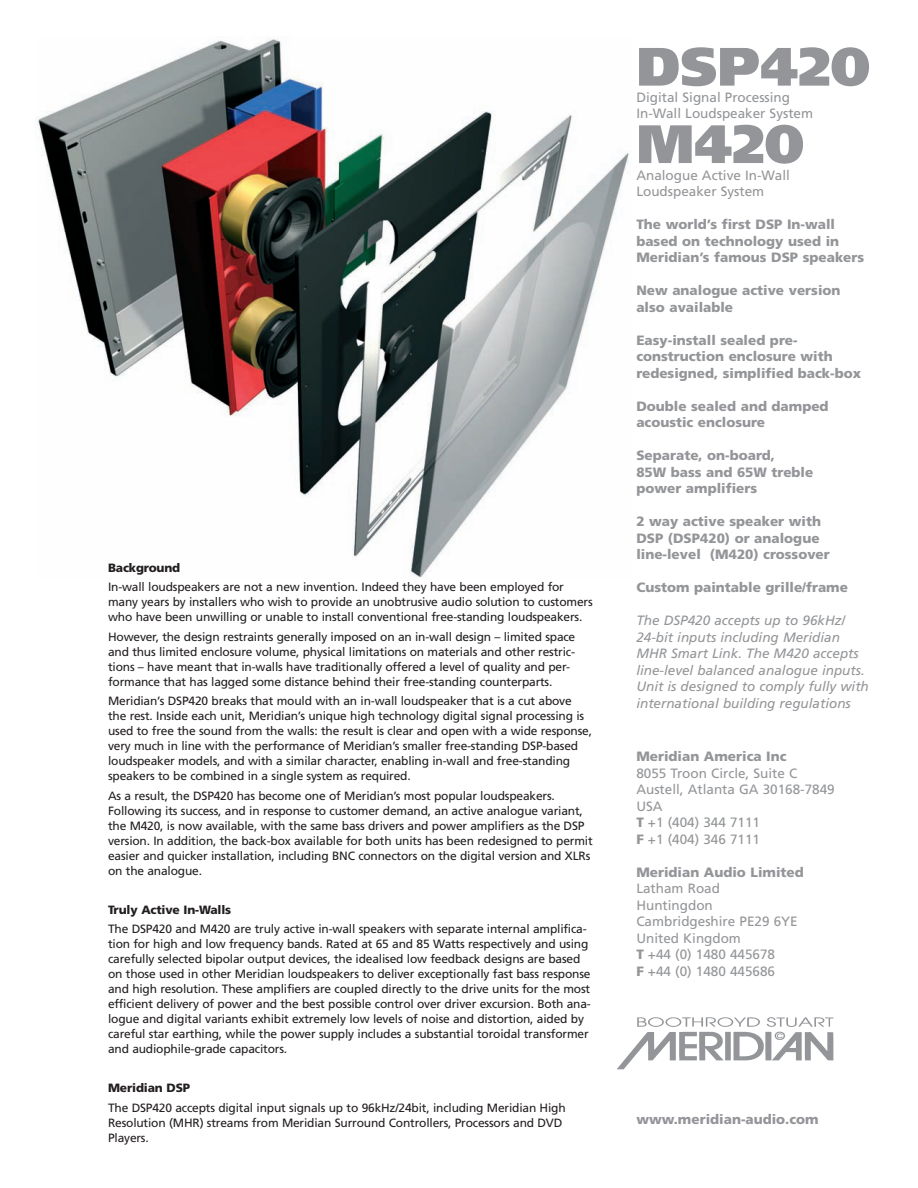
<style>
.page{position:relative;width:918px;height:1188px;background:#fff}
.page>*{position:absolute;margin:0;border:0;box-sizing:border-box;transform-origin:0 0}
.t1{font:900 54px "Frutiger";color:#939598}
.t2{font:900 13.5px/16.5px "Frutiger";color:#939598}
.t3{font:13.5px/16.5px "Frutiger";color:#939598}
.t4{font:italic 13.5px/16.5px "Frutiger";color:#939598}
.t5{font:12px/15px "Frutiger";letter-spacing:-.015em;color:#231f20}
.t6{font:900 12px "Frutiger";letter-spacing:-.015em;color:#231f20}
.s1{font-weight:900}
</style>
<div class="page">
<img style="left:36px;top:38px;width:593px;height:540px">
<img style="left:617px;top:1017px;width:217px;height:53px">
<p class="t6" style="left:108px;top:560px;width:74px">Background</p>
<p class="t5" style="left:108px;top:579px;width:486px">In-wall loudspeakers are not a new invention. Indeed they have been employed for many years by installers who wish to provide an unobtrusive audio solution to customers who have been unwilling or unable to install conventional free-standing loudspeakers.</p>
<p class="t5" style="left:108px;top:629px;width:469px">However, the design restraints generally imposed on an in-wall design – limited space and thus limited enclosure volume, physical limitations on materials and other restric&shy;tions – have meant that in-walls have traditionally offered a level of quality and per&shy;formance that has lagged some distance behind their free-standing counterparts.</p>
<p class="t5" style="left:108px;top:693px;width:486px">Meridian’s DSP420 breaks that mould with an in-wall loudspeaker that is a cut above the rest. Inside each unit, Meridian’s unique high technology digital signal processing is used to free the sound from the walls: the result is clear and open with a wide response, very much in line with the performance of Meridian’s smaller free-standing DSP-based loudspeaker models, and with a similar character, enabling in-wall and free-standing speakers to be combined in a single system as required.</p>
<p class="t5" style="left:108px;top:788px;width:486px">As a result, the DSP420 has become one of Meridian’s most popular loudspeakers.<br>Following its success, and in response to customer demand, an active analogue variant, the M420, is now available, with the same bass drivers and power amplifiers as the DSP version. In addition, the back-box available for both units has been redesigned to permit easier and quicker installation, including BNC connectors on the digital version and XLRs on the analogue.</p>
<p class="t6" style="left:108px;top:902px;width:125px">Truly Active In-Walls</p>
<p class="t5" style="left:108px;top:921px;width:484px">The DSP420 and M420 are truly active in-wall speakers with separate internal amplifica&shy;tion for high and low frequency bands. Rated at 65 and 85 Watts respectively and using carefully selected bipolar output devices, the idealised low feedback designs are based on those used in other Meridian loudspeakers to deliver exceptionally fast bass response and high resolution. These amplifiers are coupled directly to the drive units for the most efficient delivery of power and the best possible control over driver excursion. Both ana&shy;logue and digital variants exhibit extremely low levels of noise and distortion, aided by careful star earthing, while the power supply includes a substantial toroidal transformer and audiophile-grade capacitors.</p>
<p class="t6" style="left:108px;top:1081px;width:84px">Meridian DSP</p>
<p class="t5" style="left:108px;top:1100px;width:459px">The DSP420 accepts digital input signals up to 96kHz/24bit, including Meridian High<br>Resolution (MHR) streams from Meridian Surround Controllers, Processors and DVD<br>Players.</p>
<h1 class="t1" style="left:636px;top:34px;width:235px">DSP420</h1>
<p class="t3" style="left:636px;top:89px;width:178px">Digital Signal Processing<br>In-Wall Loudspeaker System</p>
<h1 class="t1" style="left:636px;top:111px;width:169px">M420</h1>
<p class="t3" style="left:636px;top:166px;width:155px">Analogue Active In-Wall<br>Loudspeaker System</p>
<p class="t2" style="left:636px;top:216px;width:229px">The world’s first DSP In-wall based on technology used in<br>Meridian’s famous DSP speakers</p>
<p class="t2" style="left:636px;top:282px;width:206px">New analogue active version also available</p>
<p class="t2" style="left:636px;top:331px;width:226px">Easy-install sealed pre&shy;construction enclosure with redesigned, simplified back-box</p>
<p class="t2" style="left:636px;top:397px;width:194px">Double sealed and damped acoustic enclosure</p>
<p class="t2" style="left:636px;top:447px;width:179px">Separate, on-board,<br>85W bass and 65W treble power amplifiers</p>
<p class="t2" style="left:636px;top:513px;width:195px">2 way active speaker with<br>DSP (DSP420) or analogue line-level (M420) crossover</p>
<p class="t2" style="left:636px;top:579px;width:213px">Custom paintable grille/frame</p>
<p class="t4" style="left:636px;top:612px;width:234px">The DSP420 accepts up to 96kHz/ 24-bit inputs including Meridian MHR Smart Link. The M420 accepts line-level balanced analogue inputs.<br>Unit is designed to comply fully with international building regulations</p>
<p class="t2" style="left:636px;top:748px;width:152px">Meridian America Inc</p>
<p class="t3" style="left:636px;top:765px;width:200px">8055 Troon Circle, Suite C<br>Austell, Atlanta GA 30168-7849<br>USA<br><span class="s1">T</span> +1 (404) 344 7111<br><span class="s1">F</span> +1 (404) 346 7111</p>
<p class="t2" style="left:636px;top:864px;width:169px">Meridian Audio Limited</p>
<p class="t3" style="left:636px;top:880px;width:163px">Latham Road<br>Huntingdon<br>Cambridgeshire PE29 6YE<br>United Kingdom<br><span class="s1">T</span> +44 (0) 1480 445678<br><span class="s1">F</span> +44 (0) 1480 445686</p>
<p class="t2" style="left:636px;top:1111px;width:184px">www.meridian-audio.com</p>
</div>
